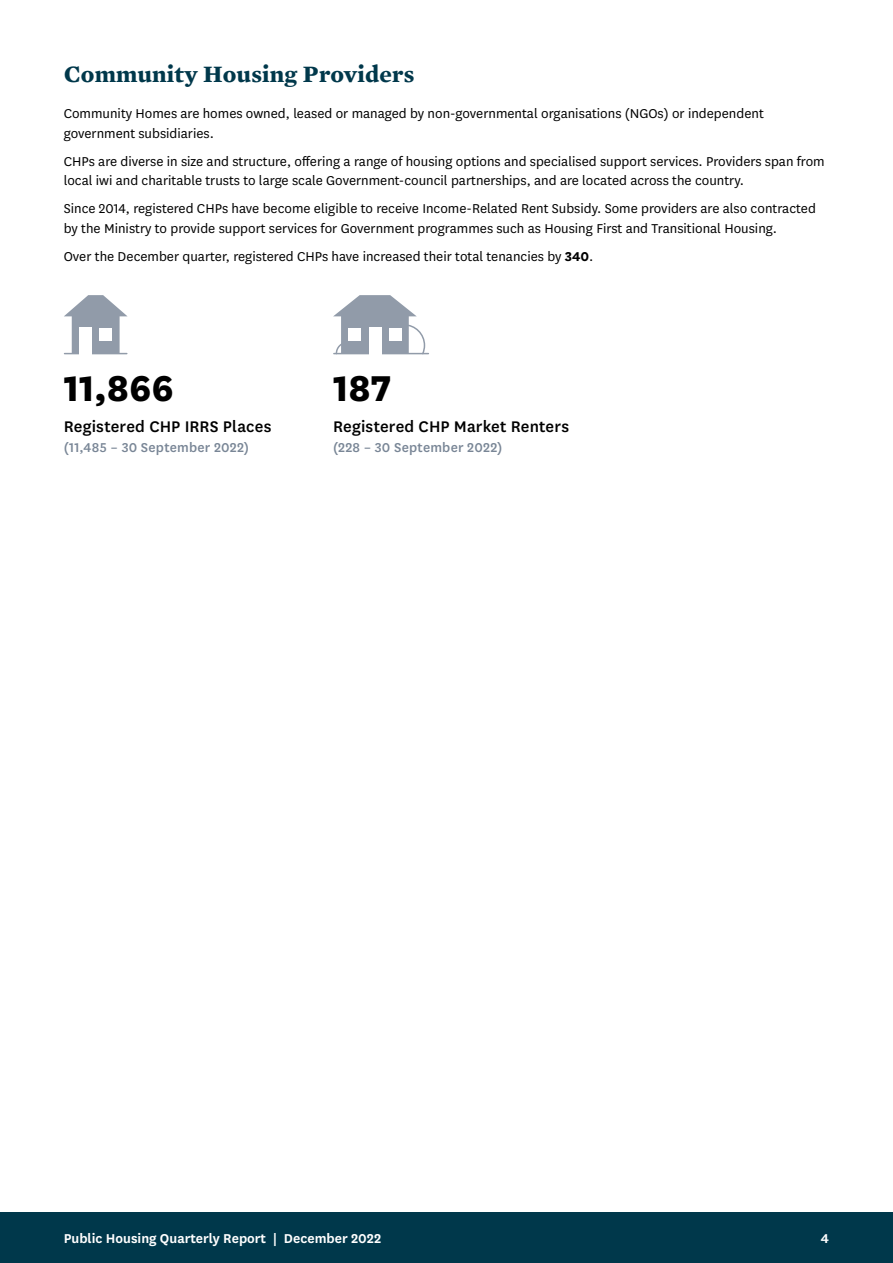
<style>
.page{position:relative;width:893px;height:1263px;background:#fff}
.page>*{position:absolute;margin:0;border:0;box-sizing:border-box;transform-origin:0 0}
.number_28pt{font:800 42px "National";color:#000}
.SUBHEAD{font:700 24px "Mercury Text G1";letter-spacing:.01em;color:#00384b}
.number_28pt-2{font:500 18px "National";letter-spacing:.005em;color:#000}
.BODY_TEXT{font:15px/19.5px "National";color:#000}
.number_28pt-3{font:500 15px "National";letter-spacing:.015em;color:#798696}
.t1{font:600 15px "National";color:#fff}
.s1{font-weight:700}
</style>
<div class="page">
<svg style="left:64px;top:295px;width:64px;height:59px"></svg>
<hr style="left:65px;top:353px;width:62px;height:1px;background:#919ba9">
<div style="left:79px;top:328px;width:13px;height:27px;background:#fff"></div>
<div style="left:99px;top:328px;width:13px;height:13px;background:#fff"></div>
<hr style="left:334px;top:353px;width:94px;height:1px;background:#919ba9">
<svg style="left:333px;top:295px;width:93px;height:60px"></svg>
<div style="left:369px;top:328px;width:13px;height:27px;background:#fff"></div>
<div style="left:348px;top:328px;width:13px;height:13px;background:#fff"></div>
<div style="left:389px;top:328px;width:13px;height:13px;background:#fff"></div>
<div style="left:0;top:1212px;width:893px;height:51px;background:#00384b"></div>
<p class="SUBHEAD" style="left:64px;top:59px;width:352px">Community Housing Providers</p>
<p class="BODY_TEXT" style="left:64px;top:103px;width:701px">Community Homes are homes owned, leased or managed by non-governmental organisations (NGOs) or independent government subsidiaries.</p>
<p class="BODY_TEXT" style="left:64px;top:151px;width:762px">CHPs are diverse in size and structure, offering a range of housing options and specialised support services. Providers span from local iwi and charitable trusts to large scale Government-council partnerships, and are located across the country.</p>
<p class="BODY_TEXT" style="left:64px;top:198px;width:754px">Since 2014, registered CHPs have become eligible to receive Income-Related Rent Subsidy. Some providers are also contracted by the Ministry to provide support services for Government programmes such as Housing First and Transitional Housing.</p>
<p class="BODY_TEXT" style="left:64px;top:246px;width:531px">Over the December quarter, registered CHPs have increased their total tenancies by <span class="s1">340</span>.</p>
<p class="number_28pt" style="left:64px;top:358px;width:112px">11,866</p>
<p class="number_28pt-2" style="left:64px;top:414px;width:209px">Registered CHP IRRS Places</p>
<p class="number_28pt-3" style="left:64px;top:437px;width:187px">(11,485 – 30 September 2022)</p>
<p class="number_28pt" style="left:333px;top:358px;width:60px">187</p>
<p class="number_28pt-2" style="left:333px;top:414px;width:237px">Registered CHP Market Renters</p>
<p class="number_28pt-3" style="left:333px;top:437px;width:171px">(228 – 30 September 2022)</p>
<p class="t1" style="left:64px;top:1227px;width:319px">Public Housing Quarterly Report | December 2022</p>
<p class="t1" style="left:821px;top:1227px;width:10px">4</p>
</div>
